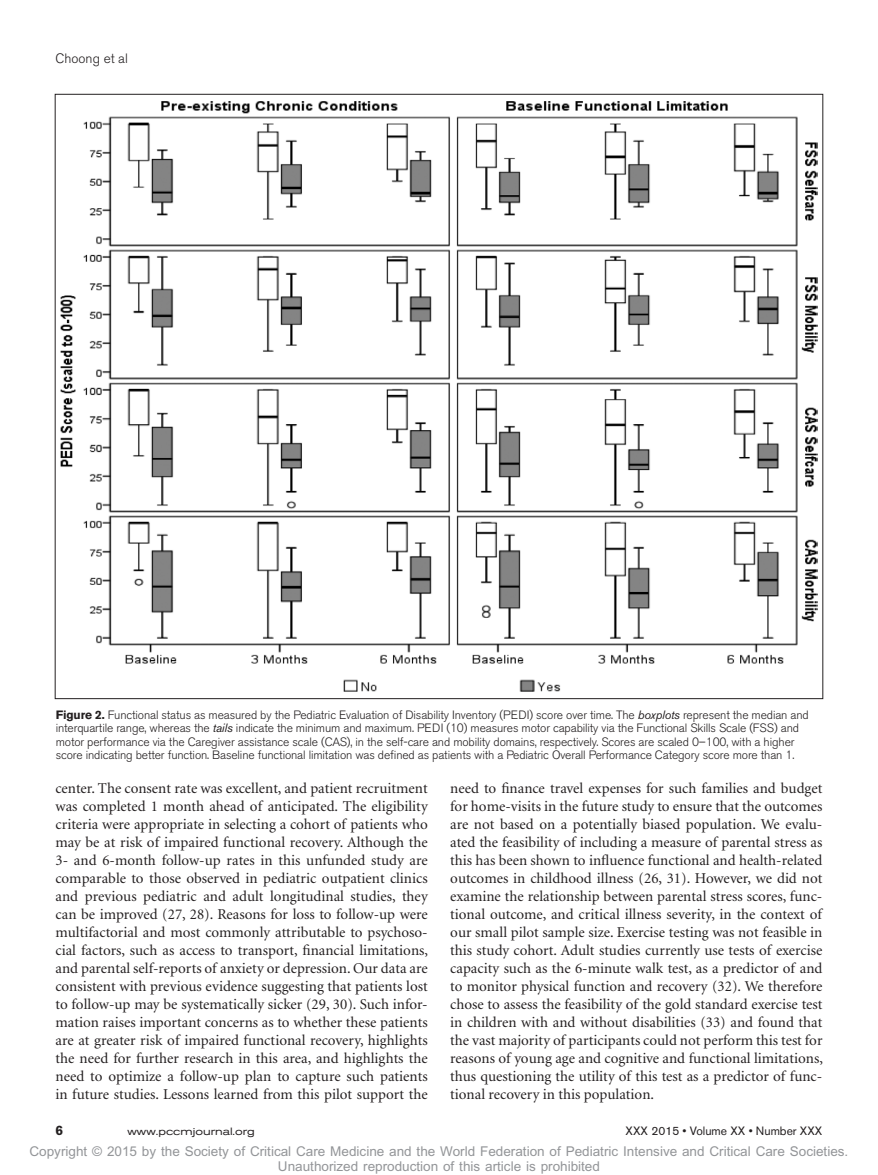
<style>
.page{position:relative;width:878px;height:1175px;background:#fff}
.page>*{position:absolute;margin:0;border:0;box-sizing:border-box;transform-origin:0 0}
.t1{font:15px/18px "Minion";color:#231f20;text-align:justify}
.t2{font:13.5px/15px "Arial MT Std";color:#939598;text-align:center}
.t3{font:300 13.5px "Akzidenz Grotesk BE";color:#231f20}
.t4{font:700 13.5px "Akzidenz Grotesk BE";color:#231f20}
.t5{font:300 12px/13.5px "Akzidenz Grotesk BE";letter-spacing:-.01em;color:#231f20}
.t6{font:12px "Akzidenz Grotesk BE";color:#231f20}
.t7{font:expanded 10.5px "Akzidenz Grotesk BE";color:#231f20}
.s1{font-weight:700}
.s2{font-weight:400;font-style:italic}
</style>
<div class="page">
<svg style="left:55px;top:94px;width:768px;height:605px"></svg>
<p class="t3" style="left:56px;top:51px;width:74px">Choong et al</p>
<p class="t5" style="left:56px;top:708px;width:754px"><span class="s1">Figure 2.</span> Functional status as measured by the Pediatric Evaluation of Disability Inventory (PEDI) score over time. The <span class="s2">boxplots</span> represent the median and interquartile range, whereas the <span class="s2">tails</span> indicate the minimum and maximum. PEDI (10) measures motor capability via the Functional Skills Scale (FSS) and motor performance via the Caregiver assistance scale (CAS), in the self-care and mobility domains, respectively. Scores are scaled 0–100, with a higher score indicating better function. Baseline functional limitation was defined as patients with a Pediatric Overall Performance Category score more than 1.</p>
<p class="t1" style="left:56px;top:780px;width:374px">center. The consent rate was excellent, and patient recruitment was completed 1 month ahead of anticipated. The eligibility criteria were appropriate in selecting a cohort of patients who may be at risk of impaired functional recovery. Although the 3- and 6-month follow-up rates in this unfunded study are comparable to those observed in pediatric outpatient clinics and previous pediatric and adult longitudinal studies, they can be improved (27, 28). Reasons for loss to follow-up were multifactorial and most commonly attributable to psychoso&shy;cial factors, such as access to transport, financial limitations, and parental self-reports of anxiety or depression. Our data are consistent with previous evidence suggesting that patients lost to follow-up may be systematically sicker (29, 30). Such infor&shy;mation raises important concerns as to whether these patients are at greater risk of impaired functional recovery, highlights the need for further research in this area, and highlights the need to optimize a follow-up plan to capture such patients in future studies. Lessons learned from this pilot support the</p>
<p class="t1" style="left:450px;top:780px;width:374px">need to finance travel expenses for such families and budget for home-visits in the future study to ensure that the outcomes are not based on a potentially biased population. We evalu&shy;ated the feasibility of including a measure of parental stress as this has been shown to influence functional and health-related outcomes in childhood illness (26, 31). However, we did not examine the relationship between parental stress scores, func&shy;tional outcome, and critical illness severity, in the context of our small pilot sample size. Exercise testing was not feasible in this study cohort. Adult studies currently use tests of exercise capacity such as the 6-minute walk test, as a predictor of and to monitor physical function and recovery (32). We therefore chose to assess the feasibility of the gold standard exercise test in children with and without disabilities (33) and found that the vast majority of participants could not perform this test for reasons of young age and cognitive and functional limitations, thus questioning the utility of this test as a predictor of func&shy;tional recovery in this population.</p>
<p class="t4" style="left:56px;top:1122px;width:9px">6</p>
<p class="t7" style="left:128px;top:1125px;width:129px">www.pccmjournal.org</p>
<p class="t6" style="left:625px;top:1123px;width:198px">XXX 2015 • Volume XX • Number XXX</p>
<p class="t2" style="left:29px;top:1144px;width:820px">Copyright © 2015 by the Society of Critical Care Medicine and the World Federation of Pediatric Intensive and Critical Care Societies.<br>Unauthorized reproduction of this article is prohibited</p>
</div>
